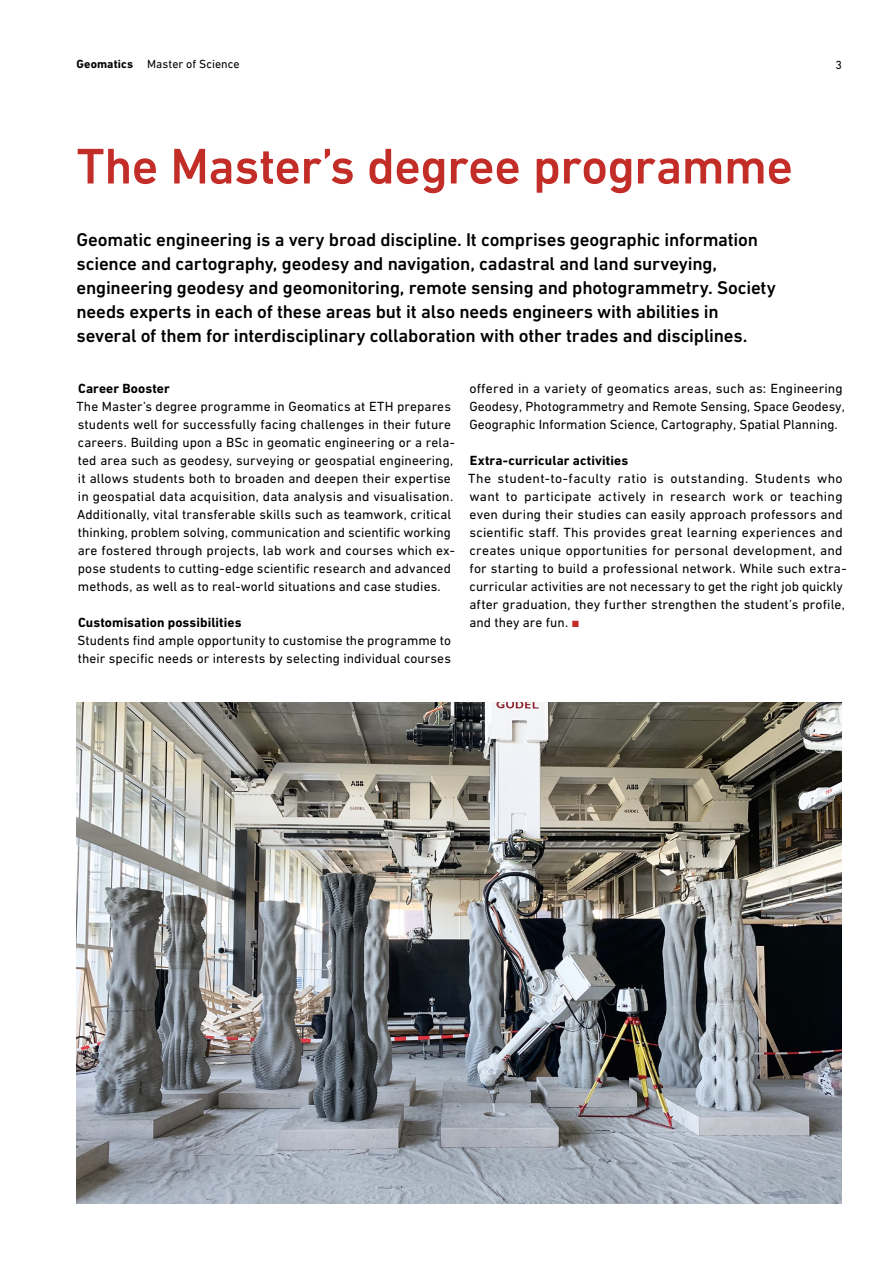
<style>
.page{position:relative;width:893px;height:1263px;background:#fff}
.page>*{position:absolute;margin:0;border:0;box-sizing:border-box;transform-origin:0 0}
.Headline_A4-L__DIN_N{font:500 51px "DIN Next W1 G";letter-spacing:-.01em;color:#c32d28}
.Intro_A4-M__DIN_Next{font:500 18.75px/24px "DIN Next W1 G";letter-spacing:-.01em;color:#000}
.Lauftext_Standard__B{font:13.5px/18px "DIN Next W1 G";letter-spacing:.01em;color:#000}
.Untertitel{font:700 13.5px "DIN Next W1 G";letter-spacing:.01em;color:#000}
.t1{font:12px "DIN Next W1 G";letter-spacing:.005em;color:#000}
.s1{font-weight:700}
.s2{font-family:"Arial";color:#c32d28}
</style>
<div class="page">
<img style="left:77px;top:703px;width:765px;height:500px">
<p class="t1" style="left:77px;top:57px;width:165px"><span class="s1">Geomatics</span> Master of Science</p>
<p class="t1" style="left:835px;top:58px;width:8px">3</p>
<p class="Headline_A4-L__DIN_N" style="left:77px;top:137px;width:718px">The Master’s degree programme</p>
<p class="Intro_A4-M__DIN_Next" style="left:77px;top:227px;width:701px">Geomatic engineering is a very broad discipline. It comprises geographic information science and cartography, geodesy and navigation, cadastral and land surveying, engineering geodesy and geomonitoring, remote sensing and photogrammetry. Society needs experts in each of these areas but it also needs engineers with abilities in several of them for interdisciplinary collaboration with other trades and disciplines.</p>
<p class="Untertitel" style="left:78px;top:381px;width:93px">Career Booster</p>
<p class="Lauftext_Standard__B" style="left:76px;top:397px;width:380px">The Master’s degree programme in Geomatics at ETH prepares students well for successfully facing challenges in their future careers. Building upon a BSc in geomatic engineering or a rela&shy;ted area such as geodesy, surveying or geospatial engineering, it allows students both to broaden and deepen their expertise in geospatial data acquisition, data analysis and visualisation.<br>Additionally, vital transferable skills such as teamwork, critical thinking, problem solving, communication and scientific working are fostered through projects, lab work and courses which ex&shy;pose students to cutting-edge scientific research and advanced methods, as well as to real-world situations and case studies.</p>
<p class="Untertitel" style="left:78px;top:615px;width:165px">Customisation possibilities</p>
<p class="Lauftext_Standard__B" style="left:78px;top:631px;width:375px">Students find ample opportunity to customise the programme to their specific needs or interests by selecting individual courses</p>
<p class="Lauftext_Standard__B" style="left:470px;top:379px;width:377px">offered in a variety of geomatics areas, such as: Engineering<br>Geodesy, Photogrammetry and Remote Sensing, Space Geodesy,<br>Geographic Information Science, Cartography, Spatial Planning.</p>
<p class="Untertitel" style="left:470px;top:453px;width:160px">Extra-curricular activities</p>
<p class="Lauftext_Standard__B" style="left:468px;top:469px;width:380px">The student-to-faculty ratio is outstanding. Students who want to participate actively in research work or teaching even during their studies can easily approach professors and scientific staff. This provides great learning experiences and creates unique opportunities for personal development, and for starting to build a professional network. While such extra&shy;curricular activities are not necessary to get the right job quickly after graduation, they further strengthen the student’s profile, and they are fun. <span class="s2">■</span></p>
</div>
